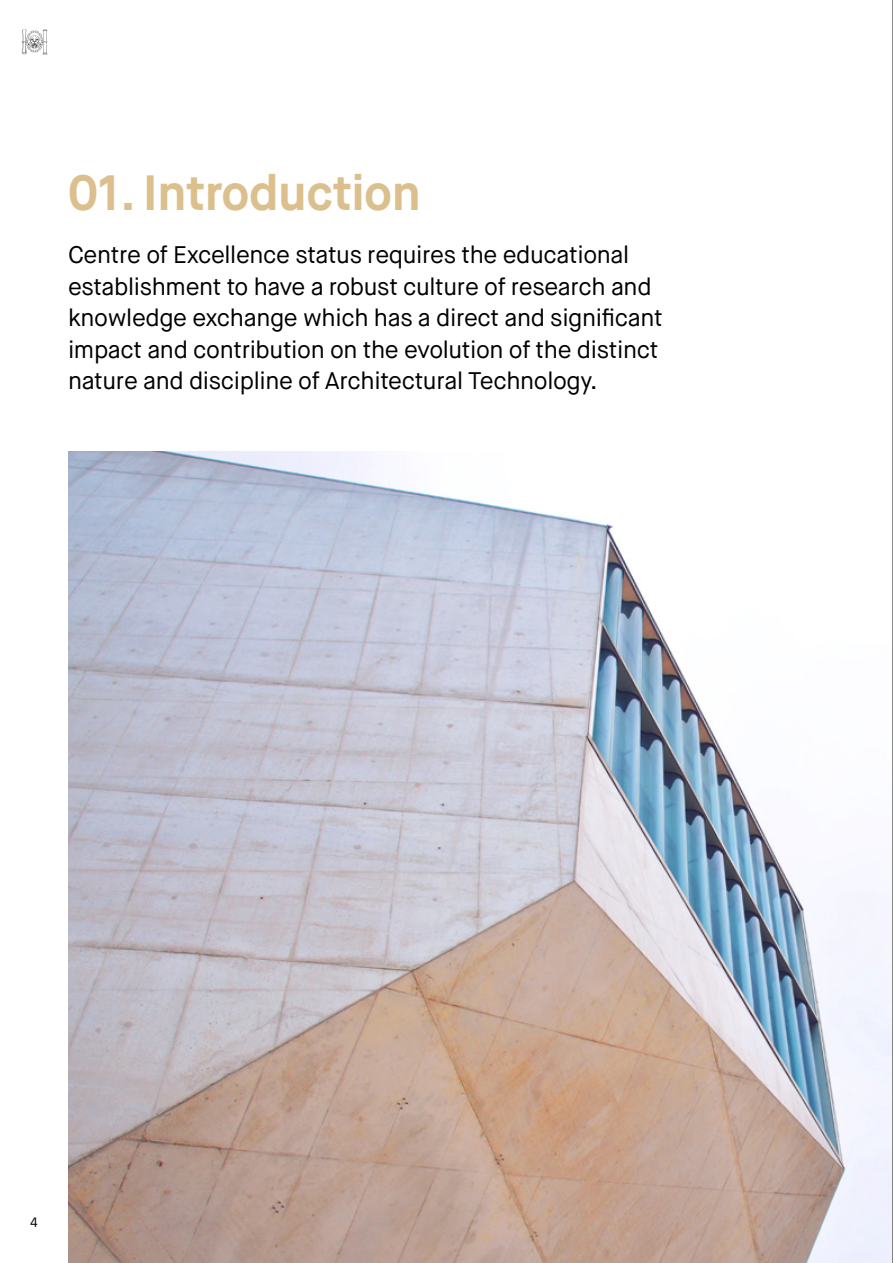
<style>
.page{position:relative;width:893px;height:1263px;background:#fff}
.page>*{position:absolute;margin:0;border:0;box-sizing:border-box;transform-origin:0 0}
.Subtitle{font:700 49.5px "Maison Neue";letter-spacing:-.01em;color:#dbc08e}
.Intro{font:24px/31.5px "Maison Neue";letter-spacing:-.015em;color:#000}
.t1{font:13.5px "Maison Neue";color:#000}
</style>
<div class="page">
<img style="left:68px;top:452px;width:824px;height:811px">
<svg style="left:22px;top:29px;width:25px;height:26px"></svg>
<hr style="left:892px;top:0;width:1px;height:1263px;background:#000">
<p class="Subtitle" style="left:68px;top:162px;width:354px">01. Introduction</p>
<p class="Intro" style="left:68px;top:239px;width:596px">Centre of Excellence status requires the educational establishment to have a robust culture of research and knowledge exchange which has a direct and significant impact and contribution on the evolution of the distinct nature and discipline of Architectural Technology.</p>
<p class="t1" style="left:30px;top:1213px;width:9px">4</p>
</div>
